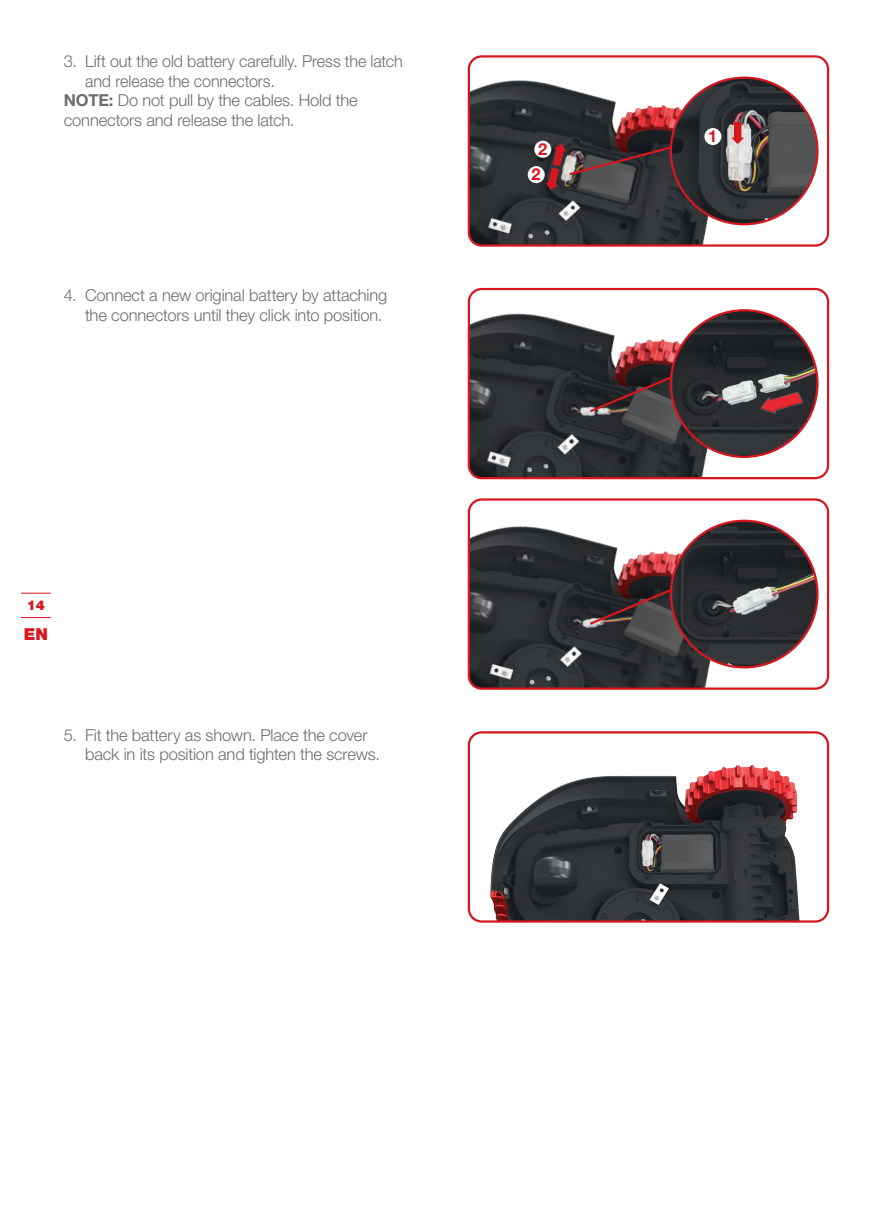
<style>
.page{position:relative;width:893px;height:1212px;background:#fff}
.page>*{position:absolute;margin:0;border:0;box-sizing:border-box;transform-origin:0 0}
.t1{font:300 16.5px/19.5px "Helvetica Neue LT Std";letter-spacing:-.01em;color:#6c6d70}
.t2{font:700 16.5px "Helvetica Neue LT Std";color:#d7171f}
.t3{font:900 16.5px "Helvetica Neue LT Std";color:#d7171f}
.t4{font:900 13.5px "Helvetica Neue LT Std";color:#d7171f}
.s1{font-weight:700}
</style>
<div class="page">
<hr style="left:21px;top:617px;width:30px;height:1px;background:#d7171f">
<hr style="left:21px;top:593px;width:30px;height:1px;background:#d7171f">
<img style="left:471px;top:58px;width:297px;height:186px">
<div style="left:468px;top:55px;width:361px;height:192px;border:2px solid #d7171f;border-radius:13px"></div>
<img style="left:473px;top:765px;width:353px;height:155px">
<div style="left:468px;top:731px;width:361px;height:192px;border:2px solid #d7171f;border-radius:13px"></div>
<img style="left:469px;top:289px;width:322px;height:189px">
<div style="left:468px;top:288px;width:361px;height:191px;border:2px solid #d7171f;border-radius:13px"></div>
<img style="left:471px;top:501px;width:322px;height:186px">
<div style="left:468px;top:498px;width:361px;height:192px;border:2px solid #d7171f;border-radius:13px"></div>
<img style="left:671px;top:78px;width:146px;height:146px;border-radius:73px">
<img style="left:671px;top:310px;width:146px;height:147px;border-radius:73px">
<img style="left:671px;top:521px;width:146px;height:146px;border-radius:73px">
<svg style="left:588px;top:587px;width:86px;height:39px;background:#443435"></svg>
<svg style="left:588px;top:374px;width:86px;height:40px;background:#443537"></svg>
<img style="left:759px;top:390px;width:46px;height:26px">
<svg style="left:731px;top:122px;width:13px;height:22px"></svg>
<svg style="left:546px;top:144px;width:128px;height:46px;background:#513d40"></svg>
<div style="left:534px;top:141px;width:17px;height:17px;background:#fff;border-radius:50%"></div>
<div style="left:704px;top:128px;width:17px;height:17px;background:#fff;border-radius:50%"></div>
<div style="left:528px;top:166px;width:17px;height:17px;background:#fff;border-radius:50%"></div>
<p class="t1" style="left:85px;top:51px;width:319px;text-indent:-21px">3. Lift out the old battery carefully. Press the latch and release the connectors.</p>
<p class="t1" style="left:64px;top:90px;width:296px"><span class="s1">NOTE:</span> Do not pull by the cables. Hold the connectors and release the latch.</p>
<p class="t1" style="left:64px;top:285px;width:325px;text-align:right">4. Connect a new original battery by attaching the connectors until they click into position.</p>
<p class="t4" style="left:27px;top:597px;width:20px">14</p>
<p class="t3" style="left:24px;top:624px;width:26px">EN</p>
<p class="t1" style="left:85px;top:725px;width:296px;text-indent:-21px">5. Fit the battery as shown. Place the cover back in its position and tighten the screws.</p>
<p class="t2" style="left:538px;top:138px;width:11px">2</p>
<p class="t2" style="left:531px;top:164px;width:11px">2</p>
<p class="t2" style="left:708px;top:126px;width:11px">1</p>
</div>
